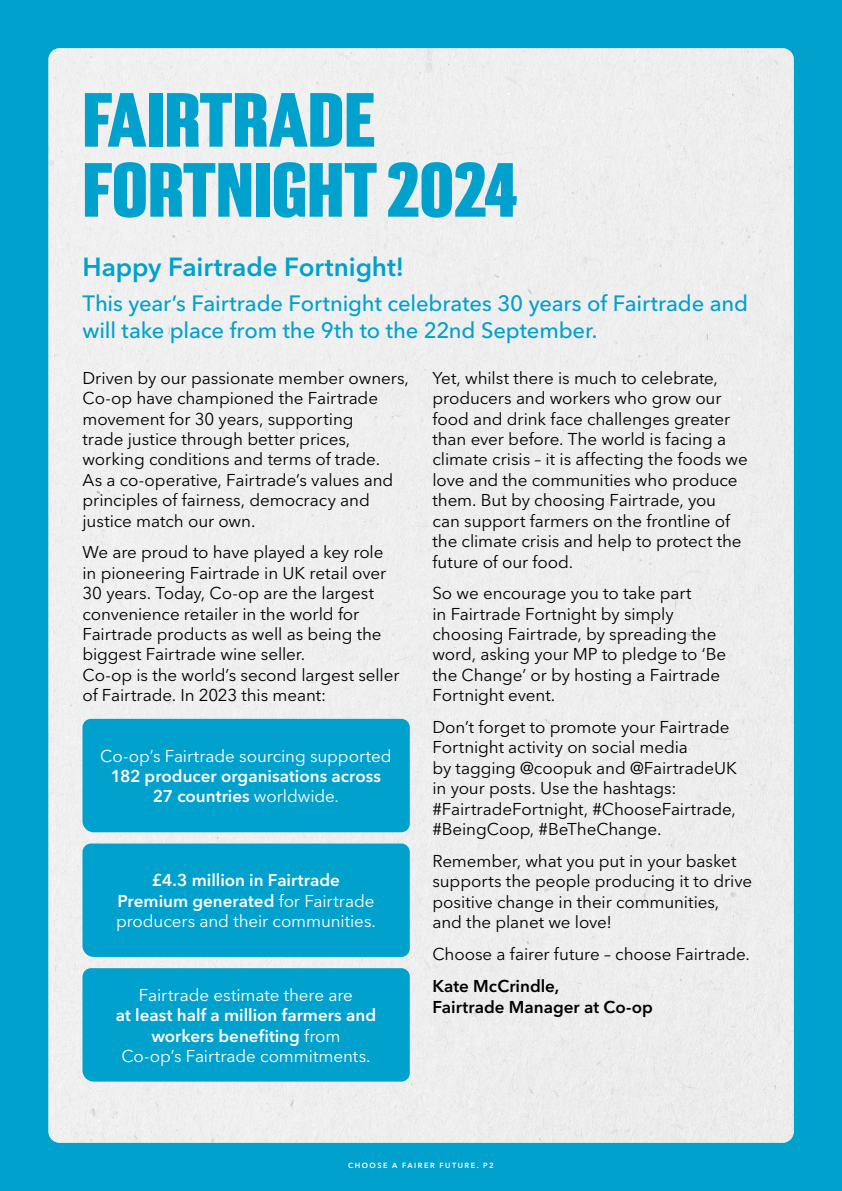
<style>
.page{position:relative;width:842px;height:1191px;background:#00a1cc}
.page>*{position:absolute;margin:0;border:0;box-sizing:border-box;transform-origin:0 0}
.t1{font:70px/70px "Co op Headline Bold";color:#00a1cc}
.t2{font:600 26px "Avenir Next LT Pro";letter-spacing:-.005em;color:#00a1cc}
.t3{font:500 22px/26.4px "Avenir Next LT Pro";letter-spacing:-.005em;color:#00a1cc}
.t4{font:17px/20.4px "Avenir Next LT Pro";letter-spacing:-.005em;color:#000}
.t5{font:17px/20.4px "Avenir Next LT Pro";letter-spacing:-.005em;color:#fff;text-align:center}
.t6{font:600 17px/20.4px "Avenir Next LT Pro";color:#fff;text-align:center}
.t7{font:600 17px/21.6px "Avenir Next LT Pro";color:#000}
.t8{font:600 7.4px "Avenir Next LT Pro";letter-spacing:.2em;color:#fff}
.s1{font-weight:400}
.s2{font-weight:600}
</style>
<div class="page">
<div style="left:48px;top:48px;width:746px;height:1094px;background:#eee"></div>
<svg style="left:82px;top:719px;width:328px;height:113px"></svg>
<svg style="left:82px;top:843px;width:328px;height:114px"></svg>
<svg style="left:82px;top:968px;width:328px;height:113px"></svg>
<h1 class="t1" style="left:82px;top:86px;width:436px">FAIRTRADE<br>FORTNIGHT 2024</h1>
<h2 class="t2" style="left:82px;top:251px;width:323px">Happy Fairtrade Fortnight!</h2>
<p class="t3" style="left:82px;top:290px;width:667px">This year’s Fairtrade Fortnight celebrates 30 years of Fairtrade and will take place from the 9th to the 22nd September.</p>
<p class="t4" style="left:82px;top:368px;width:328px">Driven by our passionate member owners, Co-op have championed the Fairtrade movement for 30 years, supporting<br>trade justice through better prices, working conditions and terms of trade.<br>As a co-operative, Fairtrade’s values and principles of fairness, democracy and justice match our own.</p>
<p class="t4" style="left:82px;top:542px;width:319px">We are proud to have played a key role in pioneering Fairtrade in UK retail over 30 years. Today, Co-op are the largest convenience retailer in the world for Fairtrade products as well as being the biggest Fairtrade wine seller.<br>Co-op is the world’s second largest seller of Fairtrade. In 2023 this meant:</p>
<p class="t4" style="left:432px;top:368px;width:317px">Yet, whilst there is much to celebrate, producers and workers who grow our food and drink face challenges greater than ever before. The world is facing a climate crisis – it is affecting the foods we love and the communities who produce them. But by choosing Fairtrade, you can support farmers on the frontline of the climate crisis and help to protect the future of our food.</p>
<p class="t4" style="left:432px;top:583px;width:295px">So we encourage you to take part<br>in Fairtrade Fortnight by simply choosing Fairtrade, by spreading the word, asking your MP to pledge to ‘Be the Change’ or by hosting a Fairtrade<br>Fortnight event.</p>
<p class="t4" style="left:432px;top:717px;width:306px">Don’t forget to promote your Fairtrade Fortnight activity on social media<br>by tagging @coopuk and @FairtradeUK in your posts. Use the hashtags: #FairtradeFortnight, #ChooseFairtrade, #BeingCoop, #BeTheChange.</p>
<p class="t4" style="left:432px;top:850px;width:321px">Remember, what you put in your basket supports the people producing it to drive positive change in their communities, and the planet we love!</p>
<p class="t4" style="left:432px;top:943px;width:319px">Choose a fairer future – choose Fairtrade.</p>
<p class="t7" style="left:432px;top:974px;width:222px">Kate McCrindle,<br>Fairtrade Manager at Co-op</p>
<p class="t5" style="left:100px;top:745px;width:293px">Co-op’s Fairtrade sourcing supported</p>
<p class="t6" style="left:111px;top:765px;width:272px">182 producer organisations across<br>27 countries <span class="s1">worldwide.</span></p>
<p class="t5" style="left:116px;top:870px;width:261px"><span class="s2">£4.3 million in Fairtrade<br>Premium generated</span> for Fairtrade producers and their communities.</p>
<p class="t5" style="left:139px;top:984px;width:216px">Fairtrade estimate there are</p>
<p class="t6" style="left:116px;top:1005px;width:262px">at least half a million farmers and workers benefiting <span class="s1">from<br>Co-op’s Fairtrade commitments.</span></p>
<p class="t8" style="left:348px;top:1160px;width:147px">CHOOSE A FAIRER FUTURE. P2</p>
</div>
